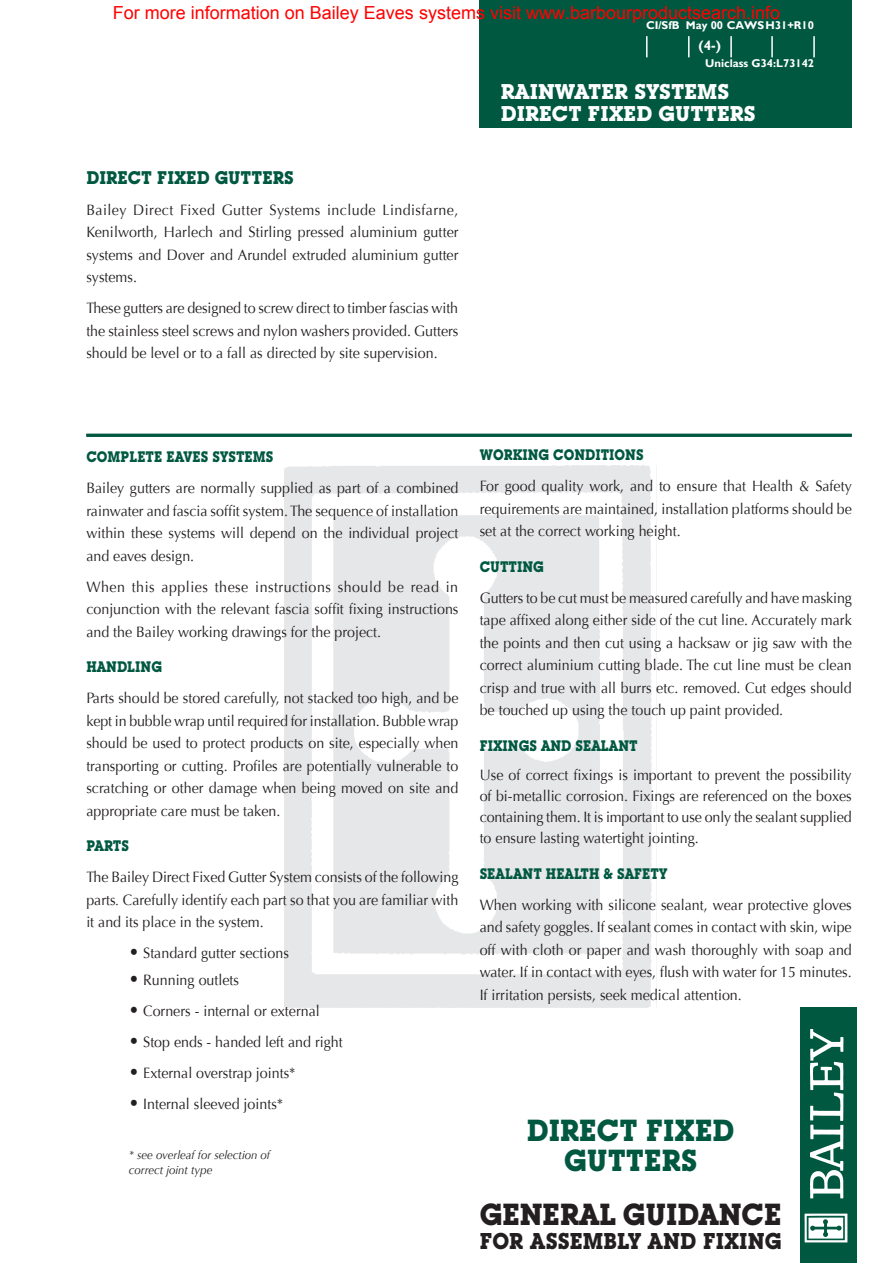
<style>
.page{position:relative;width:893px;height:1263px;background:#fff}
.page>*{position:absolute;margin:0;border:0;box-sizing:border-box;transform-origin:0 0}
.t1{font:700 30px "Lubalin Graph IT Cby BT";color:#005840;scale:.96 1}
.t2{font:700 30px "Lubalin Graph IT Cby BT";color:#231f20;scale:.96 1}
.t3{font:700 22.5px "Lubalin Graph IT Cby BT";color:#231f20;scale:.95 1}
.t4{font:700 21px/22.5px "Lubalin Graph IT Cby BT";color:#fff}
.t5{font:18px "Arial";color:#f00}
.t6{font:700 18px "Lubalin Graph IT Cby BT";color:#005840;scale:.95 1}
.t7{font:15px/22.5px "Optima";color:#231f20;text-align:justify;scale:.95 1}
.t8{font:700 15px "Lubalin Graph IT Cby BT";color:#005840;scale:.9 1}
.t9{font:700 13.5px "Gill Sans";color:#fff}
.t10{font:italic 12px/14.4px "Optima";color:#231f20;scale:.95 1}
.t11{font:700 11.25px "Gill Sans";color:#fff}
.s1{font-style:italic}
.s2{font-weight:700;font-size:18px}
</style>
<div class="page">
<div style="left:480px;top:0;width:372px;height:128px;background:#005840"></div>
<hr style="left:646px;top:36px;width:2px;height:21px;background:#fff">
<hr style="left:688px;top:36px;width:2px;height:21px;background:#fff">
<hr style="left:730px;top:36px;width:2px;height:21px;background:#fff">
<hr style="left:771px;top:36px;width:2px;height:21px;background:#fff">
<hr style="left:813px;top:36px;width:2px;height:21px;background:#fff">
<div style="left:805px;top:1008px;width:51px;height:255px;background:#005840"></div>
<div style="left:801px;top:1008px;width:51px;height:255px;background:#005840"></div>
<img style="left:805px;top:1029px;width:42px;height:213px">
<hr style="left:86px;top:434px;width:766px;height:3px;background:#005840">
<p class="t5" style="left:113px;top:1px;width:669px">For more information on Bailey Eaves systems visit www.barbourproductsearch.info</p>
<p class="t11" style="left:646px;top:18px;width:169px">CI/SfB May 00 CAWSH31+R10</p>
<p class="t9" style="left:699px;top:38px;width:24px">(4-)</p>
<p class="t11" style="left:705px;top:57px;width:110px">Uniclass G34:L73142</p>
<h3 class="t4" style="left:501px;top:80px;width:256px">RAINWATER SYSTEMS<br>DIRECT FIXED GUTTERS</h3>
<p class="t6" style="left:86px;top:167px;width:26px">DIRECT</p>
<p class="t6" style="left:157px;top:167px;width:12px">FIXED</p>
<p class="t6" style="left:215px;top:167px;width:13px">GUTTERS</p>
<p class="t7" style="left:86px;top:199px;width:393px">Bailey Direct Fixed Gutter Systems include Lindisfarne, Kenilworth, Harlech and Stirling pressed aluminium gutter systems and Dover and Arundel extruded aluminium gutter systems.</p>
<p class="t7" style="left:86px;top:297px;width:393px">These gutters are designed to screw direct to timber fascias with the stainless steel screws and nylon washers provided. Gutters should be level or to a fall as directed by site supervision.</p>
<p class="t8" style="left:86px;top:448px;width:209px">COMPLETE EAVES SYSTEMS</p>
<p class="t7" style="left:86px;top:477px;width:393px">Bailey gutters are normally supplied as part of a combined rainwater and fascia soffit system. The sequence of installation within these systems will depend on the individual project and eaves design.</p>
<p class="t7" style="left:86px;top:575px;width:393px">When this applies these instructions should be read in conjunction with the relevant fascia soffit fixing instructions and the Bailey working drawings for the project.</p>
<p class="t8" style="left:86px;top:658px;width:24px">HAND</p>
<p class="t8" style="left:127px;top:658px;width:20px">LING</p>
<p class="t7" style="left:86px;top:687px;width:393px">Parts should be stored carefully, not stacked too high, and be kept in bubble wrap until required for installation. Bubble wrap should be used to protect products on site, especially when transporting or cutting. Profiles are potentially vulnerable to scratching or other damage when being moved on site and appropriate care must be taken.</p>
<p class="t8" style="left:86px;top:837px;width:20px">PARTS</p>
<p class="t7" style="left:86px;top:866px;width:393px">The Bailey Direct Fixed Gutter System consists of the following parts<span class="s1">.</span> Carefully identify each part so that you are familiar with it and its place in the system.</p>
<p class="t7" style="left:129px;top:942px;width:170px"><span class="s2">•</span> Standard gutter sections</p>
<p class="t7" style="left:129px;top:969px;width:117px"><span class="s2">•</span> Running outlets</p>
<p class="t7" style="left:129px;top:1000px;width:202px"><span class="s2">•</span> Corners - internal or external</p>
<p class="t7" style="left:129px;top:1031px;width:227px"><span class="s2">•</span> Stop ends - handed left and right</p>
<p class="t7" style="left:129px;top:1062px;width:177px"><span class="s2">•</span> External overstrap joints*</p>
<p class="t7" style="left:129px;top:1092px;width:164px"><span class="s2">•</span> Internal sleeved joints*</p>
<p class="t10" style="left:129px;top:1148px;width:150px">* see overleaf for selection of correct joint type</p>
<p class="t8" style="left:480px;top:446px;width:38px">WORKING</p>
<p class="t8" style="left:553px;top:446px;width:34px">CONDITI</p>
<p class="t8" style="left:615px;top:446px;width:23px">ONS</p>
<p class="t7" style="left:480px;top:475px;width:393px">For good quality work, and to ensure that Health &amp; Safety requirements are maintained, installation platforms should be set at the correct working height.</p>
<p class="t8" style="left:480px;top:557px;width:23px">CUTTING</p>
<p class="t7" style="left:480px;top:586px;width:393px">Gutters to be cut must be measured carefully and have masking tape affixed along either side of the cut line. Accurately mark the points and then cut using a hacksaw or jig saw with the correct aluminium cutting blade. The cut line must be clean crisp and true with all burrs etc. removed. Cut edges should be touched up using the touch up paint provided.</p>
<p class="t8" style="left:480px;top:736px;width:19px">FIXINGS</p>
<p class="t8" style="left:541px;top:736px;width:13px">AND</p>
<p class="t8" style="left:575px;top:736px;width:49px">SEALANT</p>
<p class="t7" style="left:480px;top:765px;width:393px;line-height:21px">Use of correct fixings is important to prevent the possibility of bi-metallic corrosion. Fixings are referenced on the boxes containing them. It is important to use only the sealant supplied to ensure lasting watertight jointing.</p>
<p class="t8" style="left:480px;top:864px;width:49px">SEALANT</p>
<p class="t8" style="left:546px;top:864px;width:98px">HEALTH &amp; SAFETY</p>
<p class="t7" style="left:480px;top:893px;width:393px">When working with silicone sealant, wear protective gloves and safety goggles. If sealant comes in contact with skin, wipe off with cloth or paper and wash thoroughly with soap and water. If in contact with eyes, flush with water for 15 minutes.<br>If irritation persists, seek medical attention.</p>
<h1 class="t1" style="left:527px;top:1112px;width:20px">DIRECT</h1>
<h1 class="t1" style="left:646px;top:1112px;width:19px">FIXED</h1>
<h1 class="t1" style="left:564px;top:1142px;width:21px">GUTTERS</h1>
<h1 class="t2" style="left:480px;top:1196px;width:22px">GENERA</h1>
<h1 class="t2" style="left:599px;top:1196px;width:46px">L GUIDANCE</h1>
<h2 class="t3" style="left:480px;top:1227px;width:70px">FOR ASSEMB</h2>
<h2 class="t3" style="left:617px;top:1227px;width:51px">LY AND</h2>
<h2 class="t3" style="left:703px;top:1227px;width:15px">FIXING</h2>
</div>
